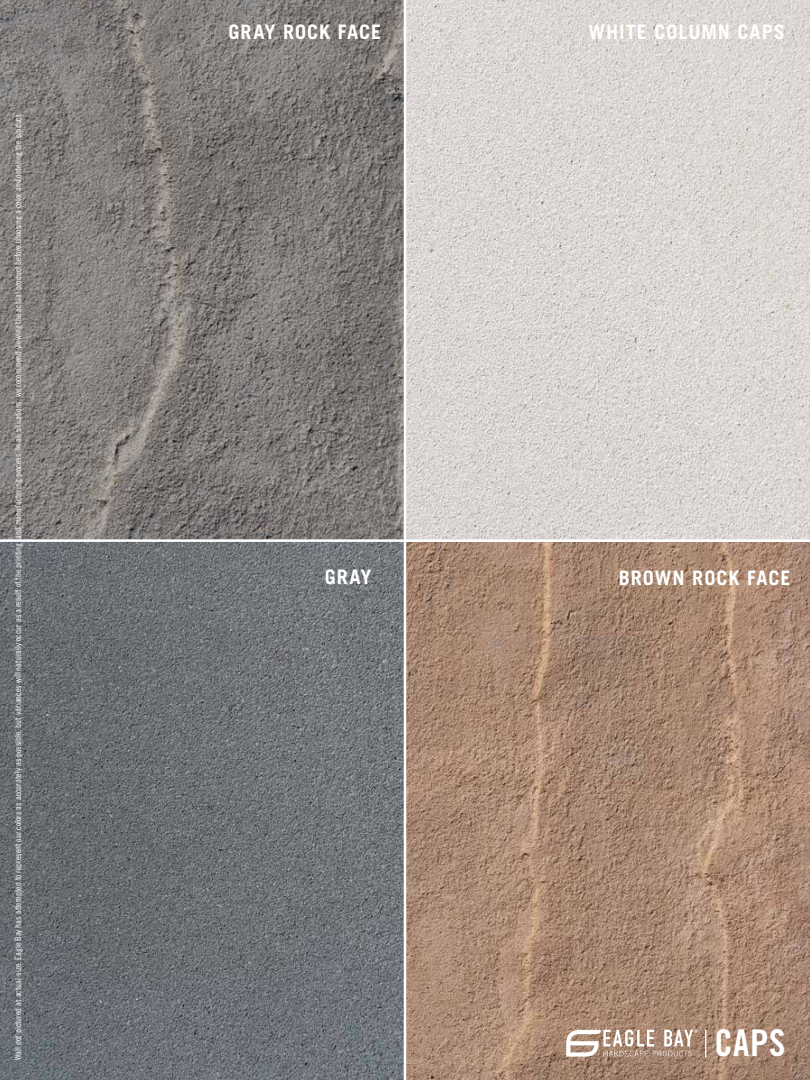
<style>
.page{position:relative;width:810px;height:1080px;background:#fff}
.page>*{position:absolute;margin:0;border:0;box-sizing:border-box;transform-origin:0 0}
.t1{font:36.88px "Trade Gothic Bold Cond Twenty";color:#fff}
.t2{font:700 20px "Trade Gothic";letter-spacing:.045em;color:#fff}
.t3{font:8.75px "Trade Gothic Cond Eighteen";letter-spacing:.005em;color:#fff}
</style>
<div class="page">
<img style="left:406px;top:0;width:404px;height:539px">
<img style="left:406px;top:543px;width:404px;height:537px">
<img style="left:0;top:542px;width:404px;height:538px">
<svg style="left:0;top:0;width:404px;height:539px;background:#807a77"></svg>
<svg style="left:566px;top:1029px;width:132px;height:28px"></svg>
<svg style="left:705px;top:1029px;width:1px;height:28px"></svg>
<p class="t3" style="left:13px;top:1060px;width:949px;rotate:-90deg">Wall not pictured at actual size. Eagle Bay has attempted to represent our colors as accurately as possible, but variances will naturally occur as a result of the printing and manufacturing process. In all situations, we recommend viewing the actual product before choosing a color and ordering the product.</p>
<h2 class="t2" style="left:229px;top:19px;width:154px">GRAY ROCK FACE</h2>
<h2 class="t2" style="left:325px;top:565px;width:49px">GRAY</h2>
<h2 class="t2" style="left:589px;top:19px;width:198px">WHITE COLUMN CAPS</h2>
<h2 class="t2" style="left:619px;top:566px;width:173px">BROWN ROCK FACE</h2>
<h1 class="t1" style="left:715px;top:1021px;width:72px">CAPS</h1>
</div>
